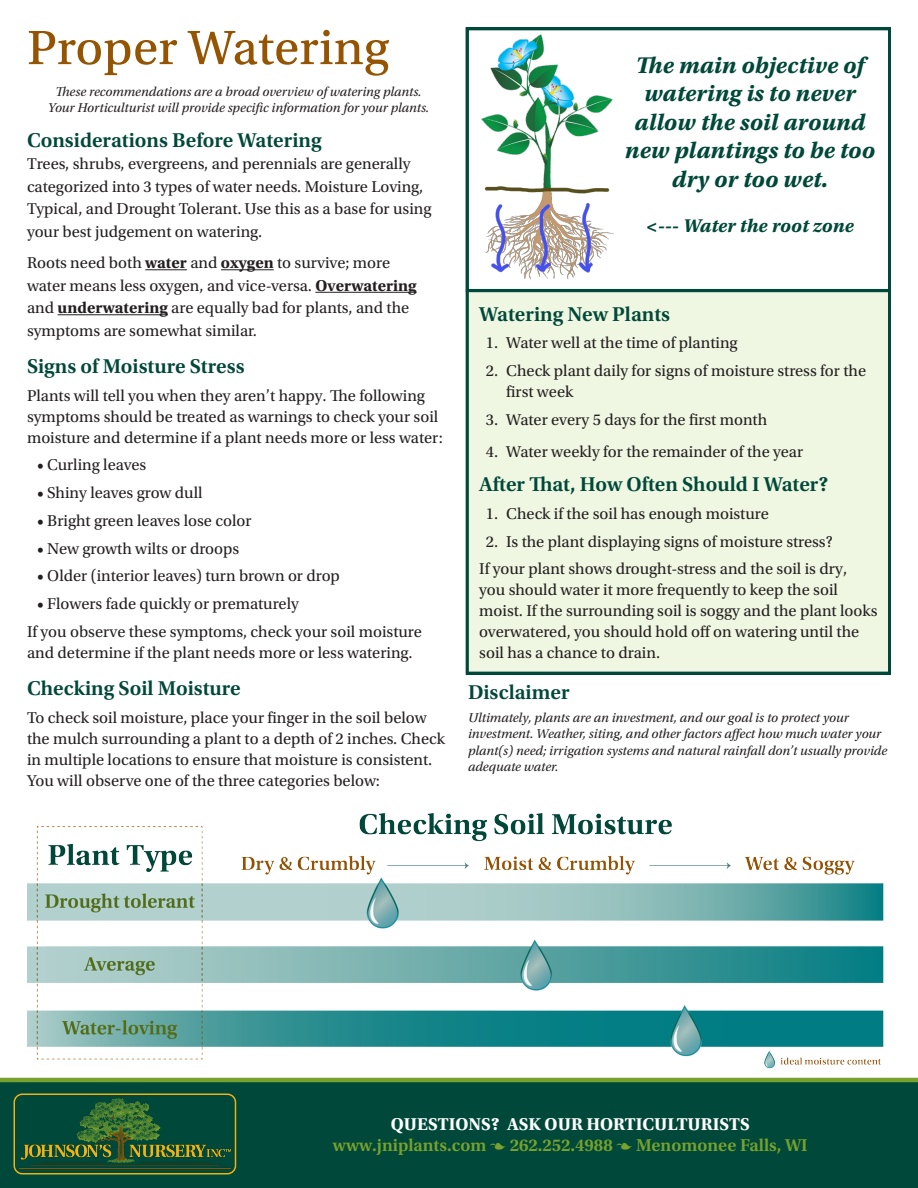
<style>
.page{position:relative;width:918px;height:1188px;background:#fff}
.page>*{position:absolute;margin:0;border:0;box-sizing:border-box;transform-origin:0 0}
.t1{font:51px "Utopia Std Capt";color:#945402}
.t2{font:24px/28.5px "Utopia Std Bold Capt It";color:#004839;text-align:center}
.t3{font:600 21px "Utopia Std";color:#004839}
.t4{font:19.5px "Utopia Std Bold Capt It";color:#004839}
.t5{font:600 18px "Utopia Std";color:#78a22d}
.t6{font:700 18px "Utopia Std";color:#fff}
.t7{font:16.5px/21px "Utopia Std";color:#231f20}
.t8{font:italic 13.5px/16.5px "Utopia Std";color:#231f20}
.s1{font-weight:700}
</style>
<div class="page">
<div style="left:0;top:1080px;width:918px;height:108px;background:#004839"></div>
<hr style="left:0;top:1078px;width:918px;height:4px;background:#78a22d">
<img style="left:20px;top:1099px;width:210px;height:67px">
<div style="left:13px;top:1094px;width:223px;height:80px;border:2px solid #efb211;border-radius:8px"></div>
<div style="left:466px;top:289px;width:425px;height:385px;background:#eff6e1"></div>
<hr style="left:145px;top:269px;width:42px;height:1px;background:#231f20">
<hr style="left:221px;top:269px;width:53px;height:1px;background:#231f20">
<hr style="left:315px;top:292px;width:102px;height:1px;background:#231f20">
<hr style="left:58px;top:314px;width:110px;height:1px;background:#231f20">
<img style="left:481px;top:34px;width:133px;height:246px">
<div style="left:466px;top:27px;width:425px;height:265px;border:3px solid #004839"></div>
<img style="left:27px;top:813px;width:857px;height:256px">
<p class="t1" style="left:27px;top:20px;width:364px">Proper Watering</p>
<p class="t8" style="left:55px;top:84px;width:368px">These recommendations are a broad overview of watering plants.</p>
<p class="t8" style="left:48px;top:100px;width:383px">Your Horticulturist will provide specific information for your plants.</p>
<p class="t3" style="left:27px;top:128px;width:296px">Considerations Before Watering</p>
<p class="t7" style="left:27px;top:153px;width:406px;line-height:22.5px">Trees, shrubs, evergreens, and perennials are generally categorized into 3 types of water needs. Moisture Loving, Typical, and Drought Tolerant. Use this as a base for using your best judgement on watering.</p>
<p class="t7" style="left:27px;top:252px;width:391px;line-height:22.5px">Roots need both <span class="s1">water</span> and <span class="s1">oxygen</span> to survive; more water means less oxygen, and vice-versa. <span class="s1">Overwatering </span>and <span class="s1">underwatering</span> are equally bad for plants, and the symptoms are somewhat similar.</p>
<p class="t3" style="left:27px;top:354px;width:219px">Signs of Moisture Stress</p>
<p class="t7" style="left:27px;top:385px;width:418px">Plants will tell you when they aren’t happy. The following symptoms should be treated as warnings to check your soil moisture and determine if a plant needs more or less water:</p>
<p class="t7" style="left:37px;top:455px;width:111px">• Curling leaves</p>
<p class="t7" style="left:37px;top:483px;width:167px">• Shiny leaves grow dull</p>
<p class="t7" style="left:37px;top:510px;width:216px">• Bright green leaves lose color</p>
<p class="t7" style="left:37px;top:538px;width:204px">• New growth wilts or droops</p>
<p class="t7" style="left:37px;top:566px;width:304px">• Older (interior leaves) turn brown or drop</p>
<p class="t7" style="left:37px;top:594px;width:263px">• Flowers fade quickly or prematurely</p>
<p class="t7" style="left:27px;top:621px;width:396px">If you observe these symptoms, check your soil moisture and determine if the plant needs more or less watering.</p>
<p class="t3" style="left:27px;top:676px;width:215px">Checking Soil Moisture</p>
<p class="t7" style="left:27px;top:707px;width:420px">To check soil moisture, place your finger in the soil below the mulch surrounding a plant to a depth of 2 inches. Check in multiple locations to ensure that moisture is consistent.<br>You will observe one of the three categories below:</p>
<p class="t2" style="left:625px;top:51px;width:252px">The main objective of watering is to never allow the soil around new plantings to be too dry or too wet.</p>
<p class="t4" style="left:646px;top:214px;width:209px">&lt;--- Water the root zone</p>
<p class="t3" style="left:479px;top:302px;width:192px">Watering New Plants</p>
<p class="t7" style="left:486px;top:333px;width:253px">1. Water well at the time of planting</p>
<p class="t7" style="left:506px;top:361px;width:361px;text-indent:-20px">2. Check plant daily for signs of moisture stress for the first week</p>
<p class="t7" style="left:486px;top:409px;width:283px">3. Water every 5 days for the first month</p>
<p class="t7" style="left:486px;top:441px;width:319px">4. Water weekly for the remainder of the year</p>
<p class="t3" style="left:479px;top:473px;width:351px">After That, How Often Should I Water?</p>
<p class="t7" style="left:486px;top:503px;width:284px">1. Check if the soil has enough moisture</p>
<p class="t7" style="left:486px;top:531px;width:348px">2. Is the plant displaying signs of moisture stress?</p>
<p class="t7" style="left:479px;top:559px;width:400px">If your plant shows drought-stress and the soil is dry,<br>you should water it more frequently to keep the soil moist. If the surrounding soil is soggy and the plant looks overwatered, you should hold off on watering until the soil has a chance to drain.</p>
<p class="t3" style="left:468px;top:680px;width:103px">Disclaimer</p>
<p class="t8" style="left:468px;top:709px;width:421px">Ultimately, plants are an investment, and our goal is to protect your investment. Weather, siting, and other factors affect how much water your plant(s) need; irrigation systems and natural rainfall don’t usually provide adequate water.</p>
<p class="t6" style="left:391px;top:1113px;width:361px">QUESTIONS? ASK OUR HORTICULTURISTS</p>
<p class="t5" style="left:333px;top:1135px;width:476px">www.jniplants.com • 262.252.4988 • Menomonee Falls, WI</p>
</div>
